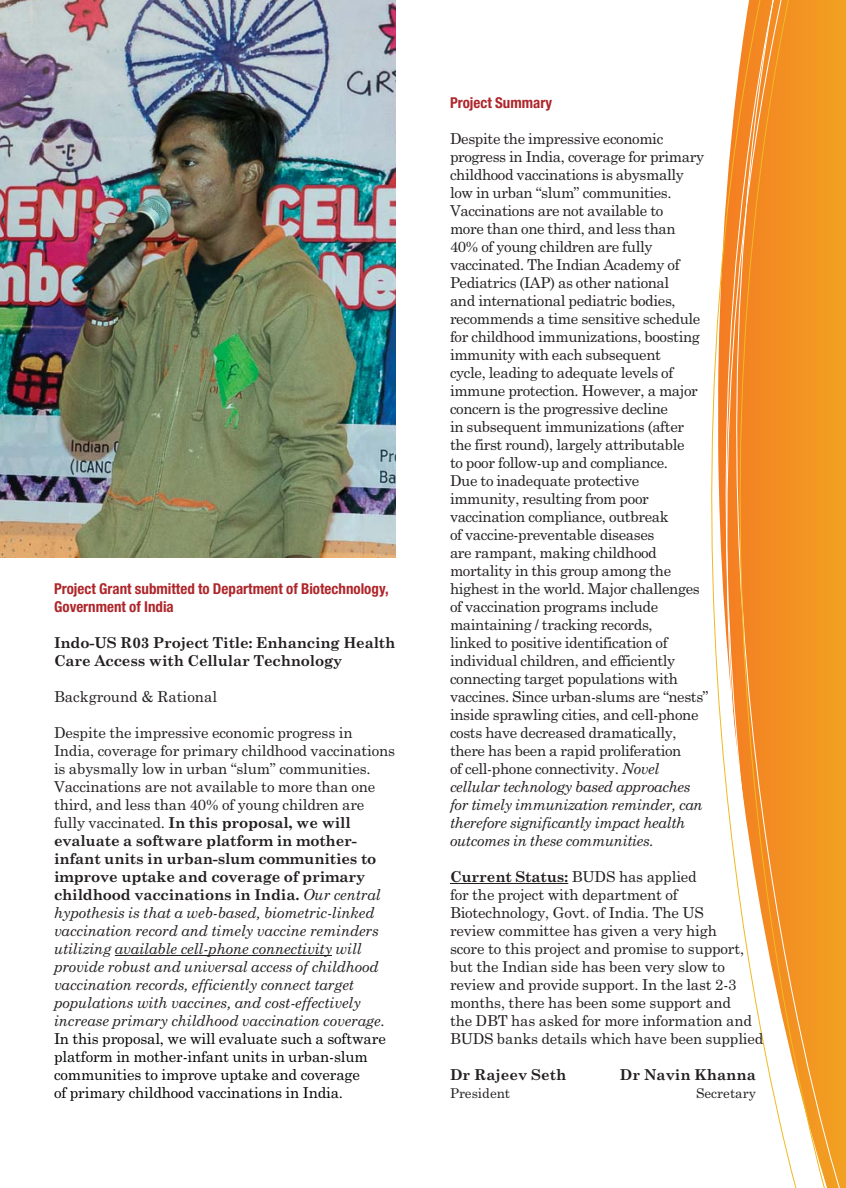
<style>
.page{position:relative;width:846px;height:1188px;background:#fff}
.page>*{position:absolute;margin:0;border:0;box-sizing:border-box;transform-origin:0 0}
.t1{font:15px/18px "Century Schoolbook";letter-spacing:-.025em;color:#231f20}
.t2{font:italic 15px/18px "Century Schoolbook";letter-spacing:-.01em;color:#231f20}
.t3{font:15px/18px "Century Schoolbook";letter-spacing:-.01em;color:#010202}
.t4{font:700 15px/18px "Century Schoolbook";letter-spacing:-.01em;color:#231f20}
.t5{font:700 condensed 15px/18px "Helvetica Neue LT Std";color:#ae262b}
.t6{font:15px "Century Schoolbook";color:#231f20}
.t7{font:13.5px "Century Schoolbook";color:#231f20}
.s1{font-style:normal}
.s2{font-weight:700;font-style:normal}
.s3{font-style:italic}
.s4{font-weight:700}
</style>
<div class="page">
<hr style="left:115px;top:955px;width:217px;height:1px;background:#231f20">
<div style="left:832px;top:0;width:12px;height:1188px;background:#f2a021"></div>
<svg style="left:711px;top:0;width:121px;height:1188px"></svg>
<hr style="left:450px;top:883px;width:118px;height:1px;background:#231f20">
<img style="left:0;top:0;width:396px;height:558px">
<p class="t5" style="left:54px;top:581px;width:336px">Project Grant submitted to Department of Biotechnology,<br>Government of India</p>
<p class="t4" style="left:54px;top:635px;width:343px">Indo-US R03 Project Title: Enhancing Health<br>Care Access with Cellular Technology</p>
<p class="t6" style="left:54px;top:691px;width:165px">Background &amp; Rational</p>
<p class="t2" style="left:54px;top:725px;width:343px"><span class="s1">Despite the impressive economic progress in India, coverage for primary childhood vaccinations is abysmally low in urban “slum” communities.<br>Vaccinations are not available to more than one third, and less than 40% of young children are fully vaccinated.</span> <span class="s2">In this proposal, we will evaluate a software platform in mother&shy;infant units in urban-slum communities to improve uptake and coverage of primary childhood vaccinations in India.</span> Our central hypothesis is that a web-based, biometric-linked vaccination record and timely vaccine reminders utilizing available cell-phone connectivity will provide robust and universal access of childhood vaccination records, efficiently connect target populations with vaccines, and cost-effectively increase primary childhood vaccination coverage.</p>
<p class="t3" style="left:54px;top:1031px;width:333px">In this proposal, we will evaluate such a software platform in mother-infant units in urban-slum communities to improve uptake and coverage<br>of primary childhood vaccinations in India.</p>
<p class="t5" style="left:450px;top:95px;width:104px">Project Summary</p>
<p class="t1" style="left:450px;top:131px;width:260px">Despite the impressive economic progress in India, coverage for primary childhood vaccinations is abysmally low in urban “slum” communities.<br>Vaccinations are not available to<br>more than one third, and less than<br>40% of young children are fully vaccinated. The Indian Academy of Pediatrics (IAP) as other national<br>and international pediatric bodies, recommends a time sensitive schedule for childhood immunizations, boosting immunity with each subsequent<br>cycle, leading to adequate levels of immune protection. However, a major concern is the progressive decline<br>in subsequent immunizations (after the first round), largely attributable<br>to poor follow-up and compliance.<br>Due to inadequate protective immunity, resulting from poor vaccination compliance, outbreak<br>of vaccine-preventable diseases<br>are rampant, making childhood mortality in this group among the highest in the world. Major challenges of vaccination programs include maintaining / tracking records,<br>linked to positive identification of individual children, and efficiently connecting target populations with vaccines. Since urban-slums are “nests” inside sprawling cities, and cell-phone costs have decreased dramatically, there has been a rapid proliferation<br>of cell-phone connectivity. <span class="s3">Novel cellular technology based approaches for timely immunization reminder, can therefore significantly impact health outcomes in these communities.</span></p>
<p class="t1" style="left:450px;top:869px;width:315px"><span class="s4">Current Status:</span> BUDS has applied<br>for the project with department of Biotechnology, Govt. of India. The US<br>review committee has given a very high<br>score to this project and promise to support, but the Indian side has been very slow to review and provide support. In the last 2-3 months, there has been some support and<br>the DBT has asked for more information and BUDS banks details which have been supplied</p>
<p class="t4" style="left:450px;top:1067px;width:118px">Dr Rajeev Seth</p>
<p class="t4" style="left:620px;top:1067px;width:138px">Dr Navin Khanna</p>
<p class="t7" style="left:450px;top:1088px;width:62px">President</p>
<p class="t7" style="left:696px;top:1088px;width:61px">Secretary</p>
</div>
